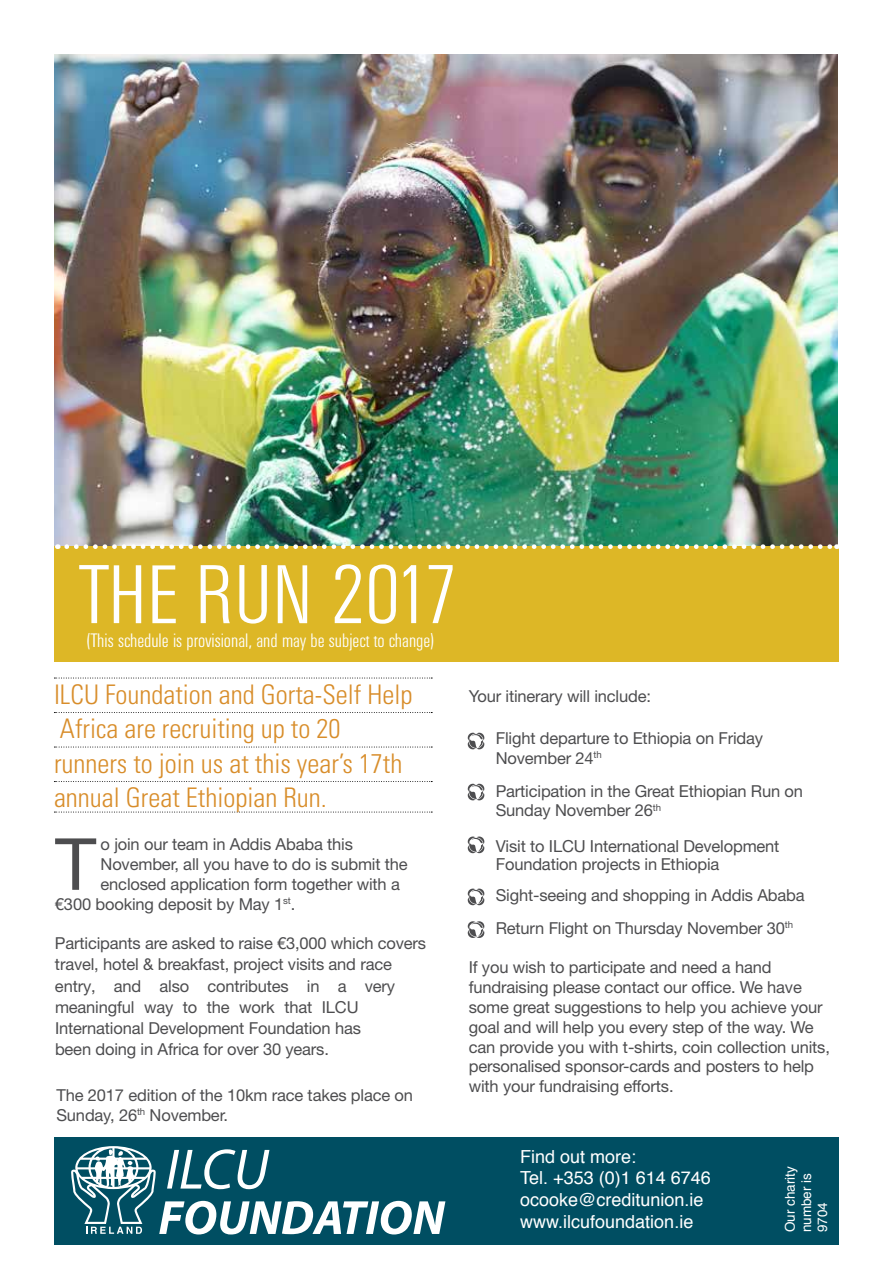
<style>
.page{position:relative;width:893px;height:1263px;background:#fff}
.page>*{position:absolute;margin:0;border:0;box-sizing:border-box;transform-origin:0 0}
.t1{font:300 82.5px "Univers Condensed BQ";letter-spacing:-.01em;color:#fff}
.t2{font:72px "Helvetica Neue LT Std";color:#4d4d4f}
.t3{font:300 condensed 27px/34.5px "Univers";color:#d88d2a}
.t4{font:300 19.2px "Univers Condensed BQ";color:#fff}
.t5{font:18px/21.6px "Helvetica";color:#fff}
.t6{font:16.5px/19.8px "Helvetica Neue LT Std";letter-spacing:-.01em;color:#4d4d4f}
.t7{font:16.5px/21.3px "Helvetica Neue";letter-spacing:-.01em;color:#4d4d4f}
.t8{font:16.5px "Helvetica Neue";letter-spacing:-.01em;color:#4d4d4f}
.t9{font:13.5px/16.2px "Helvetica";color:#fff}
.s1{font-family:"Helvetica Neue LT Std"}
.s2{font-family:"Helvetica Neue"}
</style>
<div class="page">
<img style="left:54px;top:54px;width:783px;height:493px">
<div style="left:54px;top:547px;width:784px;height:115px;background:#ddb726"></div>
<svg style="left:67px;top:544px;width:770px;height:5px"></svg>
<svg style="left:468px;top:733px;width:16px;height:16px"></svg>
<svg style="left:468px;top:784px;width:16px;height:16px"></svg>
<svg style="left:468px;top:836px;width:16px;height:17px"></svg>
<svg style="left:468px;top:888px;width:16px;height:17px"></svg>
<svg style="left:468px;top:921px;width:16px;height:17px"></svg>
<svg style="left:54px;top:678px;width:378px;height:1px"></svg>
<svg style="left:54px;top:712px;width:378px;height:1px"></svg>
<svg style="left:54px;top:747px;width:378px;height:1px"></svg>
<svg style="left:54px;top:781px;width:378px;height:1px"></svg>
<svg style="left:54px;top:812px;width:378px;height:1px"></svg>
<div style="left:54px;top:1137px;width:785px;height:108px;background:#004e62"></div>
<svg style="left:71px;top:1146px;width:374px;height:88px"></svg>
<h1 class="t1" style="left:79px;top:549px;width:382px">THE RUN 2017</h1>
<p class="t4" style="left:86px;top:630px;width:351px">(This schedule is provisional, and may be subject to change)</p>
<h3 class="t3" style="left:54px;top:677px;width:360px">ILCU Foundation and Gorta-Self Help<br>Africa are recruiting up to 20 runners to join us at this year’s 17th annual Great Ethiopian Run.</h3>
<h2 class="t2" style="left:55px;top:821px;width:43px">T</h2>
<p class="t6" style="left:101px;top:834px;width:254px">o join our team in Addis Ababa this</p>
<p class="t6" style="left:101px;top:854px;width:309px">November, all you have to do is submit the</p>
<p class="t6" style="left:101px;top:874px;width:301px">enclosed application form together with a</p>
<p class="t6" style="left:55px;top:894px;width:242px">€300 booking deposit by May 1<sup>st</sup>.</p>
<p class="t6" style="left:55px;top:932px;width:373px;line-height:21.3px">Participants are asked to raise €3,000 which covers travel, hotel &amp; breakfast, project visits and race entry, and also contributes in a very</p>
<p class="t7" style="left:55px;top:996px;width:307px">meaningful way to the work that ILCU<br>International Development Foundation has been doing in Africa for over 30 years.</p>
<p class="t6" style="left:56px;top:1085px;width:358px">The 2017 edition of the 10km race takes place on<br>Sunday, 26<sup>th</sup> November.</p>
<p class="t6" style="left:469px;top:686px;width:184px">Your itinerary will include:</p>
<p class="t6" style="left:496px;top:728px;width:269px;text-indent:-27px">• Flight departure to Ethiopia on Friday<br>November 24<sup>th</sup></p>
<p class="t6" style="left:496px;top:780px;width:309px;text-indent:-27px">• Participation in the Great Ethiopian Run on<br>Sunday November 26<sup>th</sup></p>
<p class="t8" style="left:469px;top:834px;width:312px"><sup>•</sup> <span class="s1">Visit to</span> ILCU International Development</p>
<p class="t6" style="left:496px;top:854px;width:225px"><span class="s2">Foundation</span> projects in Ethiopia</p>
<p class="t6" style="left:469px;top:885px;width:337px">• Sight-seeing and shopping in Addis Ababa</p>
<p class="t6" style="left:469px;top:918px;width:326px">• Return Flight on Thursday November 30<sup>th</sup></p>
<p class="t6" style="left:469px;top:957px;width:363px">If you wish to participate and need a hand fundraising please contact our office. We have some great suggestions to help you achieve your goal and will help you every step of the way. We can provide you with t-shirts, coin collection units, personalised sponsor-cards and posters to help with your fundraising efforts.</p>
<p class="t5" style="left:520px;top:1146px;width:192px">Find out more:<br>Tel. +353 (0)1 614 6746 ocooke@creditunion.ie www.ilcufoundation.ie</p>
<p class="t9" style="left:782px;top:1232px;width:68px;rotate:-90deg">Our charity number is<br>9704</p>
</div>
